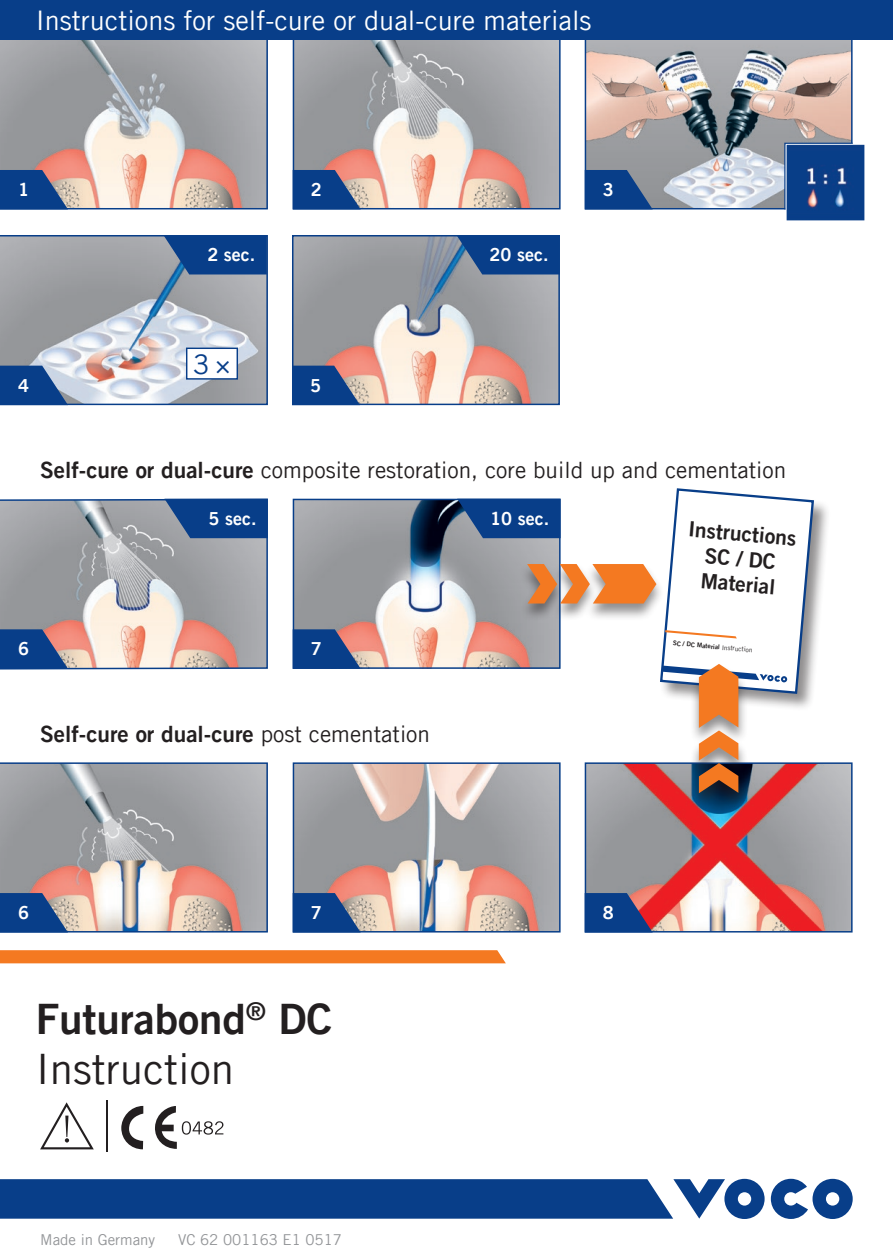
<style>
.page{position:relative;width:893px;height:1259px;background:#fff}
.page>*{position:absolute;margin:0;border:0;box-sizing:border-box;transform-origin:0 0}
.t1{font:42px "Trade Gothic LT Com Bd 2";color:#231f20}
.t2{font:42px "Trade Gothic LT Com";color:#231f20}
.t3{font:27px "Trade Gothic LT Com";color:#fff}
.t4{font:27px "Trade Gothic LT Com";color:#083e89}
.t5{font:22.5px "Trade Gothic LT Com";color:#231f20}
.t6{font:22.5px "Trade Gothic LT Com Bd 2";color:#231f20}
.t7{font:21px/25.2px "Trade Gothic LT Com Bd 2";color:#231f20;text-align:center}
.t8{font:18px "Trade Gothic LT Com Bd 2";color:#fff}
.t9{font:15px "Trade Gothic LT Com";color:#939598}
.t10{font:6.6px "Trade Gothic LT Com Bd 2";color:#231f20}
.s1{font-family:"Helvetica Neue LTW1 G"}
.s2{font-family:"Trade Gothic LT Com Bd 2"}
.s3{font-family:"Trade Gothic LT Com"}
</style>
<div class="page">
<svg style="left:0;top:235px;width:268px;height:170px;background:#aeb1b8"></svg>
<img style="left:296px;top:39px;width:262px;height:167px">
<div style="left:293px;top:14px;width:268px;height:195px;border:2px solid #083e89"></div>
<svg style="left:771px;top:1178px;width:82px;height:41px"></svg>
<svg style="left:0;top:1178px;width:765px;height:41px;background:#215295"></svg>
<svg style="left:40px;top:1102px;width:54px;height:47px"></svg>
<svg style="left:121px;top:1106px;width:22px;height:43px"></svg>
<svg style="left:155px;top:1106px;width:68px;height:43px"></svg>
<hr style="left:106px;top:1100px;width:2px;height:51px;background:#231f20">
<svg style="left:0;top:950px;width:506px;height:13px;background:#f47c26"></svg>
<svg style="left:293px;top:170px;width:68px;height:39px;background:#31538c"></svg>
<svg style="left:0;top:39px;width:268px;height:170px;background:#b5acab"></svg>
<div style="left:187px;top:348px;width:50px;height:31px;background:#fff"></div>
<div style="left:186px;top:347px;width:52px;height:32px;border:1px solid #083e89"></div>
<img style="left:295px;top:238px;width:262px;height:164px">
<div style="left:292px;top:235px;width:268px;height:170px;border:2px solid #083e89"></div>
<svg style="left:0;top:170px;width:68px;height:39px;background:#30518b"></svg>
<svg style="left:0;top:366px;width:68px;height:39px;background:#2c5a99"></svg>
<svg style="left:292px;top:366px;width:68px;height:39px;background:#30518b"></svg>
<svg style="left:456px;top:235px;width:104px;height:39px;background:#17488c"></svg>
<svg style="left:163px;top:235px;width:104px;height:39px;background:#194a8d"></svg>
<img style="left:588px;top:39px;width:262px;height:167px">
<div style="left:585px;top:14px;width:268px;height:195px;border:2px solid #083e89"></div>
<svg style="left:585px;top:170px;width:68px;height:39px;background:#234f8c"></svg>
<svg style="left:784px;top:143px;width:69px;height:66px"></svg>
<svg style="left:786px;top:144px;width:79px;height:77px"></svg>
<img style="left:789px;top:147px;width:73px;height:71px">
<div style="left:787px;top:145px;width:77px;height:75px;border:1px solid #083e89"></div>
<div style="left:0;top:0;width:893px;height:39px;background:#083e89"></div>
<img style="left:296px;top:765px;width:262px;height:164px">
<div style="left:293px;top:762px;width:268px;height:170px;border:2px solid #083e89"></div>
<svg style="left:0;top:762px;width:268px;height:170px;background:#b1a8a8"></svg>
<svg style="left:293px;top:893px;width:68px;height:39px;background:#2e528c"></svg>
<svg style="left:0;top:893px;width:68px;height:39px;background:#2e548d"></svg>
<img style="left:588px;top:765px;width:262px;height:164px">
<div style="left:585px;top:762px;width:268px;height:170px;border:2px solid #083e89"></div>
<svg style="left:585px;top:893px;width:68px;height:39px;background:#34427d"></svg>
<img style="left:296px;top:502px;width:161px;height:164px">
<div style="left:293px;top:499px;width:268px;height:170px;border:2px solid #083e89"></div>
<svg style="left:0;top:499px;width:268px;height:170px;background:#b3acac"></svg>
<svg style="left:293px;top:629px;width:68px;height:40px;background:#344f88"></svg>
<svg style="left:0;top:629px;width:68px;height:40px;background:#334f88"></svg>
<svg style="left:164px;top:499px;width:104px;height:39px;background:#1b4b8c"></svg>
<div style="left:660px;top:488px;width:171px;height:223px;background:#231f20;opacity:.5"></div>
<div style="left:689px;top:663px;width:59px;height:147px;background:#231f20;opacity:.5"></div>
<svg style="left:457px;top:488px;width:358px;height:305px"></svg>
<p class="t3" style="left:36px;top:4px;width:557px">Instructions for self-cure or dual-cure materials</p>
<p class="t8" style="left:18px;top:178px;width:12px">1</p>
<p class="t8" style="left:311px;top:178px;width:12px">2</p>
<p class="t8" style="left:207px;top:243px;width:49px">2 sec.</p>
<p class="t8" style="left:490px;top:243px;width:60px">20 sec.</p>
<p class="t4" style="left:193px;top:347px;width:39px">3 <span class="s1">×</span></p>
<p class="t8" style="left:18px;top:374px;width:12px">4</p>
<p class="t8" style="left:310px;top:374px;width:12px">5</p>
<p class="t8" style="left:603px;top:178px;width:12px">3</p>
<p class="t5" style="left:40px;top:456px;width:748px"><span class="s2">Self-cure or dual-cure</span> composite restoration, core build up and cementation</p>
<p class="t8" style="left:209px;top:507px;width:49px">5 sec.</p>
<p class="t8" style="left:490px;top:507px;width:60px">10 sec.</p>
<p class="t7" style="left:689px;top:516px;width:110px;rotate:5deg">Instructions<br>SC / DC<br>Material</p>
<p class="t8" style="left:18px;top:637px;width:12px">6</p>
<p class="t8" style="left:311px;top:637px;width:12px">7</p>
<p class="t6" style="left:40px;top:720px;width:391px">Self-cure or dual-cure <span class="s3">post cementation</span></p>
<p class="t8" style="left:18px;top:901px;width:12px">6</p>
<p class="t8" style="left:311px;top:901px;width:12px">7</p>
<h1 class="t1" style="left:36px;top:992px;width:298px">Futurabond<sup>®</sup> DC</h1>
<h1 class="t2" style="left:36px;top:1044px;width:200px">Instruction</h1>
<p class="t9" style="left:40px;top:1230px;width:116px">Made in Germany</p>
<p class="t9" style="left:178px;top:1230px;width:166px">VC 62 001163 E1 0517</p>
<p class="t10" style="left:673px;top:639px;width:81px;rotate:5deg">SC / DC Material <span class="s3">Instruction</span></p>
<p class="t8" style="left:603px;top:901px;width:12px">8</p>
</div>
